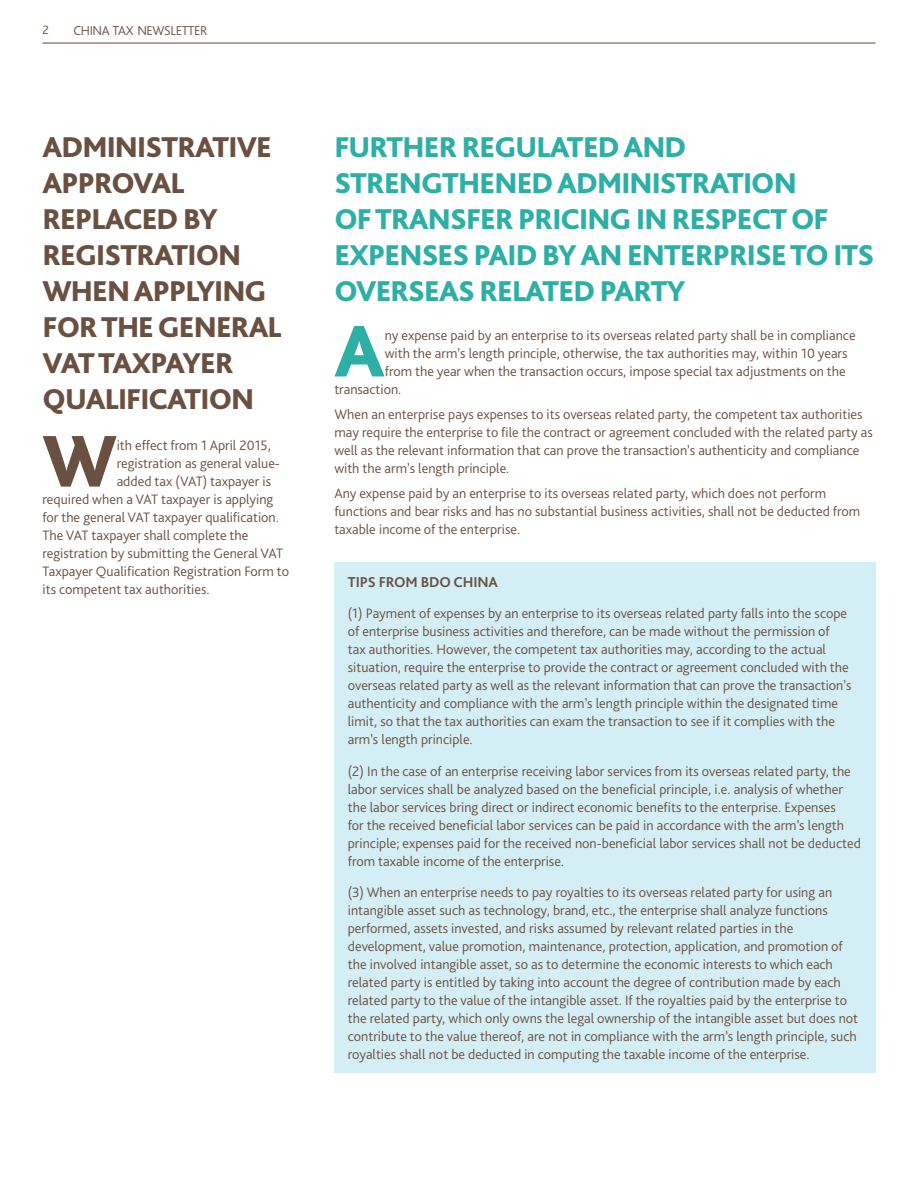
<style>
.page{position:relative;width:918px;height:1188px;background:#fff}
.page>*{position:absolute;margin:0;border:0;box-sizing:border-box;transform-origin:0 0}
.Body{font:800 76.2px "Bliss Pro";color:#2dafa5}
.Body-2{font:800 76.2px "Bliss Pro";color:#695041}
.t1{font:800 30px/36px "Bliss Pro";letter-spacing:-.03em;color:#2dafa5}
.t2{font:800 30px/36px "Bliss Pro";letter-spacing:-.03em;color:#695041}
.t3{font:700 15px "Bliss Pro";letter-spacing:-.01em;color:#695041}
.Body-3{font:300 14.25px/18px "Bliss Pro";color:#695041}
.t4{font:300 13.5px "Bliss Pro";letter-spacing:-.03em;color:#695041}
.t5{font:300 12.75px "Bliss Pro";color:#695041}
</style>
<div class="page">
<hr style="left:43px;top:43px;width:832px;height:1px;background:#695041">
<div style="left:334px;top:562px;width:541px;height:510px;background:#d3eef4"></div>
<p class="t5" style="left:43px;top:22px;width:8px">2</p>
<p class="t4" style="left:73px;top:22px;width:136px">CHINA TAX NEWSLETTER</p>
<p class="t2" style="left:43px;top:129px;width:241px">ADMINISTRATIVE<br>APPROVAL<br>REPLACED BY<br>REGISTRATION<br>WHEN APPLYING<br>FOR THE GENERAL<br>VAT TAXPAYER<br>QUALIFICATION</p>
<p class="t1" style="left:334px;top:129px;width:542px">FURTHER REGULATED AND<br>STRENGTHENED ADMINISTRATION<br>OF TRANSFER PRICING IN RESPECT OF<br>EXPENSES PAID BY AN ENTERPRISE TO ITS<br>OVERSEAS RELATED PARTY</p>
<p class="Body" style="left:334px;top:304px;width:52px">A</p>
<p class="Body-3" style="left:385px;top:326px;width:472px">ny expense paid by an enterprise to its overseas related party shall be in compliance</p>
<p class="Body-3" style="left:385px;top:344px;width:464px">with the arm’s length principle, otherwise, the tax authorities may, within 10 years</p>
<p class="Body-3" style="left:385px;top:362px;width:463px">from the year when the transaction occurs, impose special tax adjustments on the</p>
<p class="Body-3" style="left:334px;top:380px;width:69px">transaction.</p>
<p class="Body-3" style="left:334px;top:405px;width:540px">When an enterprise pays expenses to its overseas related party, the competent tax authorities may require the enterprise to file the contract or agreement concluded with the related party as well as the relevant information that can prove the transaction’s authenticity and compliance with the arm’s length principle.</p>
<p class="Body-3" style="left:334px;top:484px;width:527px">Any expense paid by an enterprise to its overseas related party, which does not perform functions and bear risks and has no substantial business activities, shall not be deducted from taxable income of the enterprise.</p>
<p class="Body-2" style="left:43px;top:414px;width:76px">W</p>
<p class="Body-3" style="left:117px;top:436px;width:156px">ith effect from 1 April 2015,</p>
<p class="Body-3" style="left:117px;top:454px;width:165px">registration as general value-</p>
<p class="Body-3" style="left:117px;top:472px;width:156px">added tax (VAT) taxpayer is</p>
<p class="Body-3" style="left:43px;top:490px;width:232px">required when a VAT taxpayer is applying</p>
<p class="Body-3" style="left:43px;top:508px;width:238px">for the general VAT taxpayer qualification.</p>
<p class="Body-3" style="left:43px;top:526px;width:207px">The VAT taxpayer shall complete the</p>
<p class="Body-3" style="left:43px;top:544px;width:242px">registration by submitting the General VAT</p>
<p class="Body-3" style="left:43px;top:562px;width:248px">Taxpayer Qualification Registration Form to</p>
<p class="Body-3" style="left:43px;top:580px;width:169px">its competent tax authorities.</p>
<p class="t3" style="left:348px;top:572px;width:152px">TIPS FROM BDO CHINA</p>
<p class="Body-3" style="left:348px;top:604px;width:505px">(1) Payment of expenses by an enterprise to its overseas related party falls into the scope of enterprise business activities and therefore, can be made without the permission of<br>tax authorities. However, the competent tax authorities may, according to the actual situation, require the enterprise to provide the contract or agreement concluded with the overseas related party as well as the relevant information that can prove the transaction’s authenticity and compliance with the arm’s length principle within the designated time limit, so that the tax authorities can exam the transaction to see if it complies with the arm’s length principle.</p>
<p class="Body-3" style="left:348px;top:761px;width:515px">(2) In the case of an enterprise receiving labor services from its overseas related party, the labor services shall be analyzed based on the beneficial principle, i.e. analysis of whether the labor services bring direct or indirect economic benefits to the enterprise. Expenses<br>for the received beneficial labor services can be paid in accordance with the arm’s length principle; expenses paid for the received non-beneficial labor services shall not be deducted from taxable income of the enterprise.</p>
<p class="Body-3" style="left:348px;top:883px;width:512px">(3) When an enterprise needs to pay royalties to its overseas related party for using an intangible asset such as technology, brand, etc., the enterprise shall analyze functions performed, assets invested, and risks assumed by relevant related parties in the development, value promotion, maintenance, protection, application, and promotion of the involved intangible asset, so as to determine the economic interests to which each related party is entitled by taking into account the degree of contribution made by each related party to the value of the intangible asset. If the royalties paid by the enterprise to the related party, which only owns the legal ownership of the intangible asset but does not contribute to the value thereof, are not in compliance with the arm’s length principle, such royalties shall not be deducted in computing the taxable income of the enterprise.</p>
</div>
